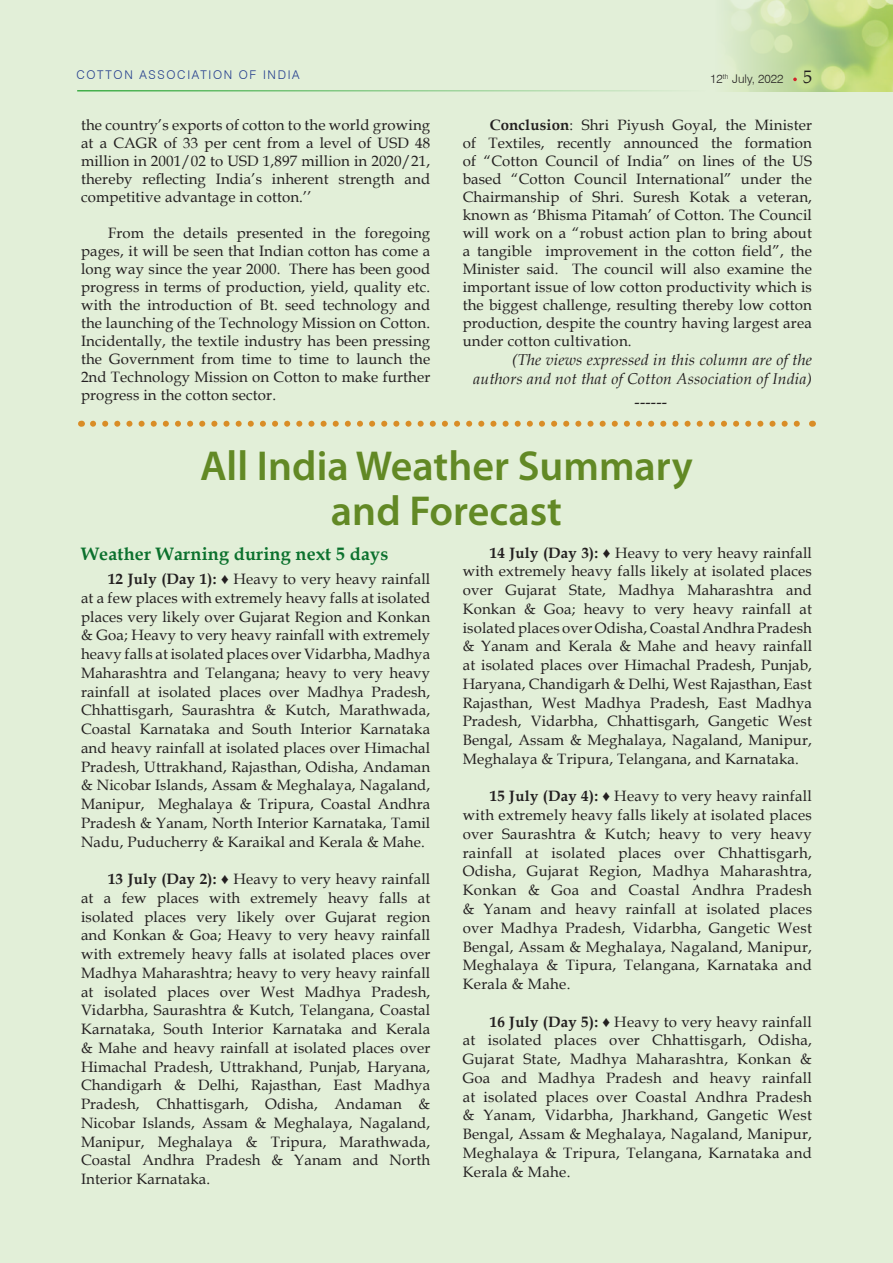
<style>
.page{position:relative;width:893px;height:1263px;background:#e2efd8}
.page>*{position:absolute;margin:0;border:0;box-sizing:border-box;transform-origin:0 0}
.SUB_HEAD{font:600 42px/45px "Myriad Pro";color:#628925;text-align:center}
.BODY_BOLD{font:700 18px "Book Antiqua";letter-spacing:.01em;color:#0b712d}
.BODY_TEXT{font:italic 15.75px/18.9px "Book Antiqua";letter-spacing:.015em;color:#231f20;text-align:right}
.BODY_TEXT-2{font:15.75px "Book Antiqua";color:#231f20}
.BODY_TEXT-3{font:15px/18.8px "Book Antiqua";letter-spacing:.01em;color:#231f20;text-align:justify}
.t1{font:300 12px "Swiss 721 BT";letter-spacing:.14em;color:#253f8e}
.t2{font:300 12px "Swiss 721 BT";color:#231f20}
.s1{font-family:"Book Antiqua";font-weight:400;font-size:18px}
.s2{font-weight:700}
</style>
<div class="page">
<img style="left:728px;top:0;width:165px;height:91px">
<hr style="left:77px;top:90px;width:628px;height:2px;background:#40ae49">
<svg style="left:793px;top:78px;width:4px;height:3px"></svg>
<svg style="left:93px;top:421px;width:707px;height:6px"></svg>
<p class="t1" style="left:76px;top:67px;width:225px">COTTON ASSOCIATION OF INDIA</p>
<p class="t2" style="left:710px;top:71px;width:104px">12<sup>th</sup> July, 2022 <span class="s1">5</span></p>
<p class="BODY_TEXT-3" style="left:81px;top:115px;width:351px;line-height:18px">the country’s exports of cotton to the world growing at a CAGR of 33 per cent from a level of USD 48 million in 2001/02 to USD 1,897 million in 2020/21, thereby reflecting India’s inherent strength and competitive advantage in cotton.’’</p>
<p class="BODY_TEXT-3" style="left:81px;top:223px;width:351px;line-height:18px;text-indent:27px">From the details presented in the foregoing pages, it will be seen that Indian cotton has come a long way since the year 2000. There has been good progress in terms of production, yield, quality etc. with the introduction of Bt. seed technology and the launching of the Technology Mission on Cotton.<br>Incidentally, the textile industry has been pressing the Government from time to time to launch the 2nd Technology Mission on Cotton to make further progress in the cotton sector.</p>
<p class="BODY_TEXT-3" style="left:463px;top:115px;width:351px;line-height:18px;text-indent:27px"><span class="s2">Conclusion</span>: Shri Piyush Goyal, the Minister of Textiles, recently announced the formation of “Cotton Council of India” on lines of the US based “Cotton Council International” under the Chairmanship of Shri. Suresh Kotak a veteran, known as ‘Bhisma Pitamah’ of Cotton. The Council will work on a “robust action plan to bring about a tangible improvement in the cotton field”, the Minister said. The council will also examine the important issue of low cotton productivity which is the biggest challenge, resulting thereby low cotton production, despite the country having largest area under cotton cultivation.</p>
<p class="BODY_TEXT" style="left:473px;top:349px;width:340px">(The views expressed in this column are of the authors and not that of Cotton Association of India)</p>
<p class="BODY_TEXT-2" style="left:635px;top:391px;width:34px">------</p>
<p class="SUB_HEAD" style="left:200px;top:442px;width:494px">All India Weather Summary and Forecast</p>
<p class="BODY_TEXT-3" style="left:463px;top:543px;width:351px;text-indent:27px"><span class="s2">14 July (Day 3):</span> ♦ Heavy to very heavy rainfall with extremely heavy falls likely at isolated places over Gujarat State, Madhya Maharashtra and Konkan &amp; Goa; heavy to very heavy rainfall at isolated places over Odisha, Coastal Andhra Pradesh &amp; Yanam and Kerala &amp; Mahe and heavy rainfall at isolated places over Himachal Pradesh, Punjab, Haryana, Chandigarh &amp; Delhi, West Rajasthan, East Rajasthan, West Madhya Pradesh, East Madhya Pradesh, Vidarbha, Chhattisgarh, Gangetic West Bengal, Assam &amp; Meghalaya, Nagaland, Manipur, Meghalaya &amp; Tripura, Telangana, and Karnataka.</p>
<p class="BODY_TEXT-3" style="left:463px;top:787px;width:351px;text-indent:27px"><span class="s2">15 July (Day 4):</span> ♦ Heavy to very heavy rainfall with extremely heavy falls likely at isolated places over Saurashtra &amp; Kutch; heavy to very heavy rainfall at isolated places over Chhattisgarh, Odisha, Gujarat Region, Madhya Maharashtra, Konkan &amp; Goa and Coastal Andhra Pradesh &amp; Yanam and heavy rainfall at isolated places over Madhya Pradesh, Vidarbha, Gangetic West Bengal, Assam &amp; Meghalaya, Nagaland, Manipur, Meghalaya &amp; Tipura, Telangana, Karnataka and Kerala &amp; Mahe.</p>
<p class="BODY_TEXT-3" style="left:463px;top:1012px;width:351px;text-indent:27px"><span class="s2">16 July (Day 5):</span> ♦ Heavy to very heavy rainfall at isolated places over Chhattisgarh, Odisha, Gujarat State, Madhya Maharashtra, Konkan &amp; Goa and Madhya Pradesh and heavy rainfall at isolated places over Coastal Andhra Pradesh &amp; Yanam, Vidarbha, Jharkhand, Gangetic West Bengal, Assam &amp; Meghalaya, Nagaland, Manipur, Meghalaya &amp; Tripura, Telangana, Karnataka and Kerala &amp; Mahe.</p>
<p class="BODY_BOLD" style="left:81px;top:541px;width:309px">Weather Warning during next 5 days</p>
<p class="BODY_TEXT-3" style="left:81px;top:569px;width:351px;text-indent:27px"><span class="s2">12 July (Day 1):</span> ♦ Heavy to very heavy rainfall at a few places with extremely heavy falls at isolated places very likely over Gujarat Region and Konkan &amp; Goa; Heavy to very heavy rainfall with extremely heavy falls at isolated places over Vidarbha, Madhya Maharashtra and Telangana; heavy to very heavy rainfall at isolated places over Madhya Pradesh, Chhattisgarh, Saurashtra &amp; Kutch, Marathwada, Coastal Karnataka and South Interior Karnataka and heavy rainfall at isolated places over Himachal Pradesh, Uttrakhand, Rajasthan, Odisha, Andaman &amp; Nicobar Islands, Assam &amp; Meghalaya, Nagaland, Manipur, Meghalaya &amp; Tripura, Coastal Andhra Pradesh &amp; Yanam, North Interior Karnataka, Tamil Nadu, Puducherry &amp; Karaikal and Kerala &amp; Mahe.</p>
<p class="BODY_TEXT-3" style="left:81px;top:869px;width:351px;text-indent:27px"><span class="s2">13 July (Day 2):</span> ♦ Heavy to very heavy rainfall at a few places with extremely heavy falls at isolated places very likely over Gujarat region and Konkan &amp; Goa; Heavy to very heavy rainfall with extremely heavy falls at isolated places over Madhya Maharashtra; heavy to very heavy rainfall at isolated places over West Madhya Pradesh, Vidarbha, Saurashtra &amp; Kutch, Telangana, Coastal Karnataka, South Interior Karnataka and Kerala &amp; Mahe and heavy rainfall at isolated places over Himachal Pradesh, Uttrakhand, Punjab, Haryana, Chandigarh &amp; Delhi, Rajasthan, East Madhya Pradesh, Chhattisgarh, Odisha, Andaman &amp; Nicobar Islands, Assam &amp; Meghalaya, Nagaland, Manipur, Meghalaya &amp; Tripura, Marathwada, Coastal Andhra Pradesh &amp; Yanam and North Interior Karnataka.</p>
</div>
